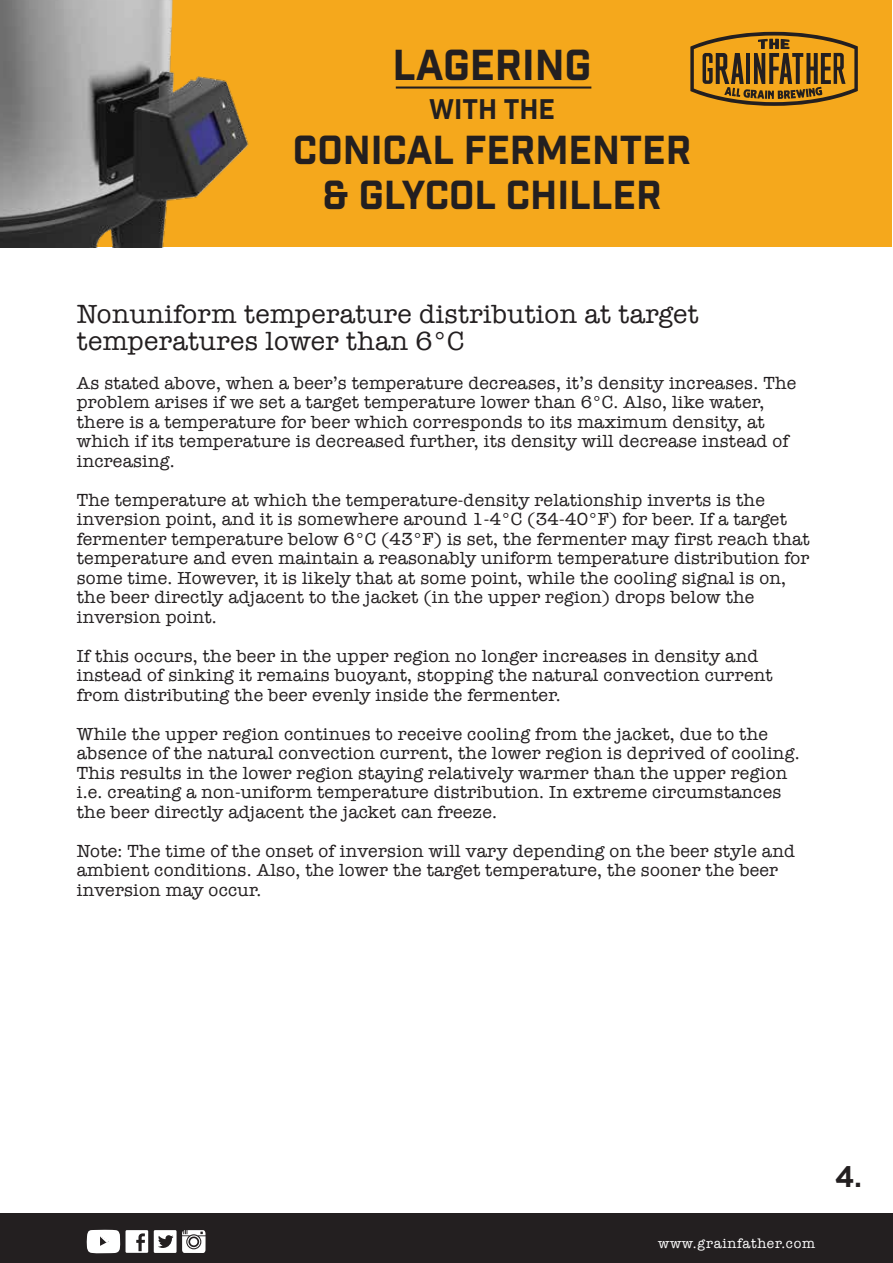
<style>
.page{position:relative;width:893px;height:1263px;background:#fff}
.page>*{position:absolute;margin:0;border:0;box-sizing:border-box;transform-origin:0 0}
.t1{font:42px "Industry Inc Base";color:#231f20}
.t2{font:39.3px/45px "Industry Inc Base";color:#231f20;text-align:center}
.t3{font:29.1px "Industry Inc Base";color:#231f20}
.t4{font:27.6px "Industry Inc Base";color:#231f20}
.t5{font:27px/27px "American Typewriter";letter-spacing:.015em;color:#231f20}
.t6{font:18px/19.5px "American Typewriter";letter-spacing:.015em;color:#231f20}
.t7{font:13.95px "American Typewriter";letter-spacing:.05em;color:#fff}
</style>
<div class="page">
<div style="left:0;top:1213px;width:893px;height:50px;background:#231f20"></div>
<svg style="left:87px;top:1229px;width:33px;height:24px"></svg>
<svg style="left:126px;top:1230px;width:22px;height:23px"></svg>
<svg style="left:154px;top:1230px;width:52px;height:23px"></svg>
<div style="left:190px;top:1238px;width:7px;height:7px;background:#fff;border-radius:50%"></div>
<div style="left:0;top:0;width:892px;height:247px;background:#f5a81c"></div>
<svg style="left:690px;top:32px;width:168px;height:74px"></svg>
<img style="left:0;top:0;width:249px;height:248px">
<hr style="left:396px;top:87px;width:195px;height:2px;background:#231f20">
<h1 class="t1" style="left:393px;top:39px;width:200px">LAGERING</h1>
<h3 class="t4" style="left:429px;top:92px;width:127px">WITH THE</h3>
<h2 class="t2" style="left:293px;top:129px;width:400px">CONICAL FERMENTER &amp; GLYCOL CHILLER</h2>
<h3 class="t5" style="left:77px;top:299px;width:623px">Nonuniform temperature distribution at target temperatures lower than 6°C</h3>
<p class="t6" style="left:77px;top:372px;width:721px">As stated above, when a beer’s temperature decreases, it’s density increases. The problem arises if we set a target temperature lower than 6°C. Also, like water, there is a temperature for beer which corresponds to its maximum density, at which if its temperature is decreased further, its density will decrease instead of increasing.</p>
<p class="t6" style="left:77px;top:489px;width:734px">The temperature at which the temperature-density relationship inverts is the inversion point, and it is somewhere around 1-4°C (34-40°F) for beer. If a target fermenter temperature below 6°C (43°F) is set, the fermenter may first reach that temperature and even maintain a reasonably uniform temperature distribution for some time. However, it is likely that at some point, while the cooling signal is on, the beer directly adjacent to the jacket (in the upper region) drops below the inversion point.</p>
<p class="t6" style="left:77px;top:645px;width:697px">If this occurs, the beer in the upper region no longer increases in density and instead of sinking it remains buoyant, stopping the natural convection current from distributing the beer evenly inside the fermenter.</p>
<p class="t6" style="left:77px;top:723px;width:724px">While the upper region continues to receive cooling from the jacket, due to the absence of the natural convection current, the lower region is deprived of cooling.<br>This results in the lower region staying relatively warmer than the upper region i.e. creating a non-uniform temperature distribution. In extreme circumstances the beer directly adjacent the jacket can freeze.</p>
<p class="t6" style="left:77px;top:840px;width:720px">Note: The time of the onset of inversion will vary depending on the beer style and ambient conditions. Also, the lower the target temperature, the sooner the beer inversion may occur.</p>
<h3 class="t3" style="left:835px;top:1159px;width:28px">4.</h3>
<p class="t7" style="left:658px;top:1233px;width:159px">www.grainfather.com</p>
</div>
